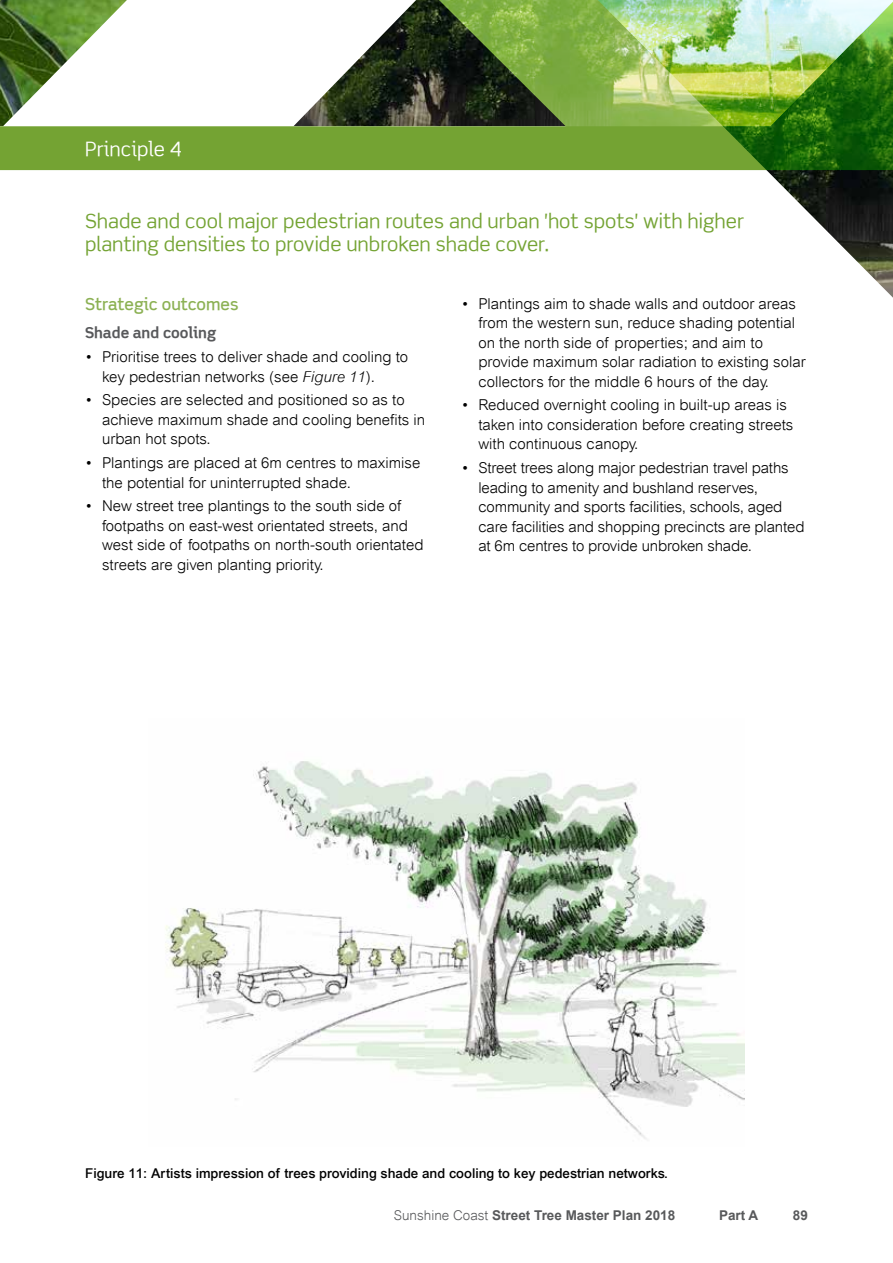
<style>
.page{position:relative;width:893px;height:1263px;background:#fff}
.page>*{position:absolute;margin:0;border:0;box-sizing:border-box;transform-origin:0 0}
.t1{font:19.5px/23.4px "Scene";color:#74a333}
.t2{font:19.5px "Scene Alt";color:#fff}
.t3{font:500 16.5px "Scene Alt";color:#8cb154}
.t4{font:300 15px/19.5px "Arial";color:#000}
.t5{font:700 15px "Scene Alt";color:#58595b}
.t6{font:500 13.5px "Arial";color:#000}
.t7{font:700 13.5px "Arial";color:#58595b}
.t8{font:700 13.5px "Arial";color:#58595b}
.s1{font-style:italic}
.s2{font-weight:300}
</style>
<div class="page">
<svg style="left:0;top:0;width:596px;height:170px"></svg>
<img style="left:596px;top:0;width:297px;height:298px">
<img style="left:165px;top:761px;width:579px;height:378px">
<h1 class="t2" style="left:85px;top:137px;width:98px">Principle 4</h1>
<h1 class="t1" style="left:85px;top:209px;width:661px">Shade and cool major pedestrian routes and urban 'hot spots' with higher planting densities to provide unbroken shade cover.</h1>
<p class="t3" style="left:85px;top:294px;width:155px">Strategic outcomes</p>
<p class="t5" style="left:85px;top:324px;width:133px">Shade and cooling</p>
<p class="t4" style="left:102px;top:347px;width:308px;text-indent:-17px">• Prioritise trees to deliver shade and cooling to key pedestrian networks (see <span class="s1">Figure 11</span>).</p>
<p class="t4" style="left:102px;top:390px;width:325px;text-indent:-17px">• Species are selected and positioned so as to achieve maximum shade and cooling benefits in urban hot spots.</p>
<p class="t4" style="left:102px;top:453px;width:320px;text-indent:-17px">• Plantings are placed at 6m centres to maximise the potential for uninterrupted shade.</p>
<p class="t4" style="left:102px;top:496px;width:323px;text-indent:-17px">• New street tree plantings to the south side of footpaths on east-west orientated streets, and west side of footpaths on north-south orientated streets are given planting priority.</p>
<p class="t4" style="left:478px;top:294px;width:329px;text-indent:-17px">• Plantings aim to shade walls and outdoor areas from the western sun, reduce shading potential on the north side of properties; and aim to provide maximum solar radiation to existing solar collectors for the middle 6 hours of the day.</p>
<p class="t4" style="left:478px;top:395px;width:317px;text-indent:-17px">• Reduced overnight cooling in built-up areas is taken into consideration before creating streets with continuous canopy.</p>
<p class="t4" style="left:478px;top:458px;width:328px;text-indent:-17px">• Street trees along major pedestrian travel paths leading to amenity and bushland reserves, community and sports facilities, schools, aged care facilities and shopping precincts are planted at 6m centres to provide unbroken shade.</p>
<p class="t6" style="left:85px;top:1165px;width:584px">Figure 11: Artists impression of trees providing shade and cooling to key pedestrian networks.</p>
<p class="t7" style="left:394px;top:1206px;width:283px"><span class="s2">Sunshine Coast</span> Street Tree Master Plan 2018</p>
<p class="t7" style="left:719px;top:1206px;width:41px">Part A</p>
<p class="t8" style="left:793px;top:1207px;width:17px">89</p>
</div>
